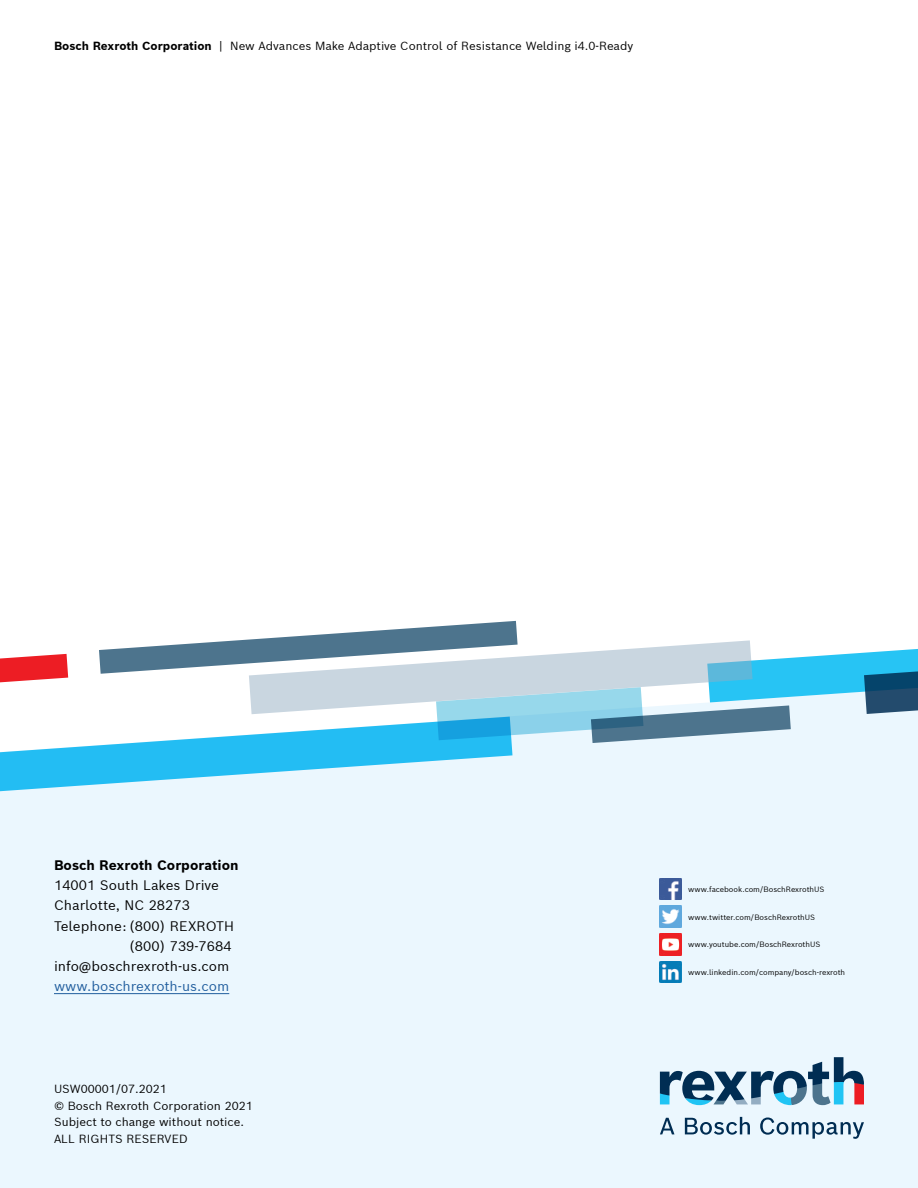
<style>
.page{position:relative;width:918px;height:1188px;background:#fff}
.page>*{position:absolute;margin:0;border:0;box-sizing:border-box;transform-origin:0 0}
.t1{font:13.5px "Bosch Sans";color:#000}
.t2{font:700 13.5px "Bosch Sans";color:#000}
.t3{font:13.5px "Bosch Sans";color:#215e9e}
.t4{font:11.55px/16.5px "Bosch Sans";color:#000}
.t5{font:7.5px "Bosch Sans";color:#000}
.s1{font-weight:700}
</style>
<div class="page">
<div style="left:0;top:792px;width:918px;height:396px;background:#ebf7fe"></div>
<svg style="left:660px;top:1118px;width:14px;height:16px"></svg>
<svg style="left:685px;top:1117px;width:65px;height:18px"></svg>
<svg style="left:760px;top:1118px;width:104px;height:21px;background:#aec3d2"></svg>
<svg style="left:660px;top:1057px;width:204px;height:48px;background:#91adc0"></svg>
<svg style="left:0;top:620px;width:918px;height:172px"></svg>
<hr style="left:54px;top:993px;width:175px;height:1px;background:#215e9e">
<img style="left:660px;top:878px;width:22px;height:22px">
<img style="left:660px;top:906px;width:22px;height:22px">
<img style="left:660px;top:934px;width:22px;height:21px">
<img style="left:660px;top:961px;width:22px;height:22px">
<p class="t4" style="left:54px;top:37px;width:581px"><span class="s1">Bosch Rexroth Corporation</span> | New Advances Make Adaptive Control of Resistance Welding i4.0-Ready</p>
<p class="t2" style="left:54px;top:856px;width:186px">Bosch Rexroth Corporation</p>
<p class="t1" style="left:54px;top:876px;width:166px">14001 South Lakes Drive</p>
<p class="t1" style="left:54px;top:896px;width:137px">Charlotte, NC 28273</p>
<p class="t1" style="left:54px;top:917px;width:182px">Telephone: (800) REXROTH</p>
<p class="t1" style="left:129px;top:937px;width:104px">(800) 739-7684</p>
<p class="t1" style="left:54px;top:957px;width:177px">info@boschrexroth-us.com</p>
<p class="t3" style="left:54px;top:977px;width:177px">www.boschrexroth-us.com</p>
<p class="t4" style="left:54px;top:1081px;width:201px">USW00001/07.2021<br>© Bosch Rexroth Corporation 2021<br>Subject to change without notice.<br>ALL RIGHTS RESERVED</p>
<p class="t5" style="left:688px;top:884px;width:138px">www.facebook.com/BoschRexrothUS</p>
<p class="t5" style="left:688px;top:912px;width:129px">www.twitter.com/BoschRexrothUS</p>
<p class="t5" style="left:688px;top:940px;width:134px">www.youtube.com/BoschRexrothUS</p>
<p class="t5" style="left:688px;top:967px;width:159px">www.linkedin.com/company/bosch-rexroth</p>
</div>
